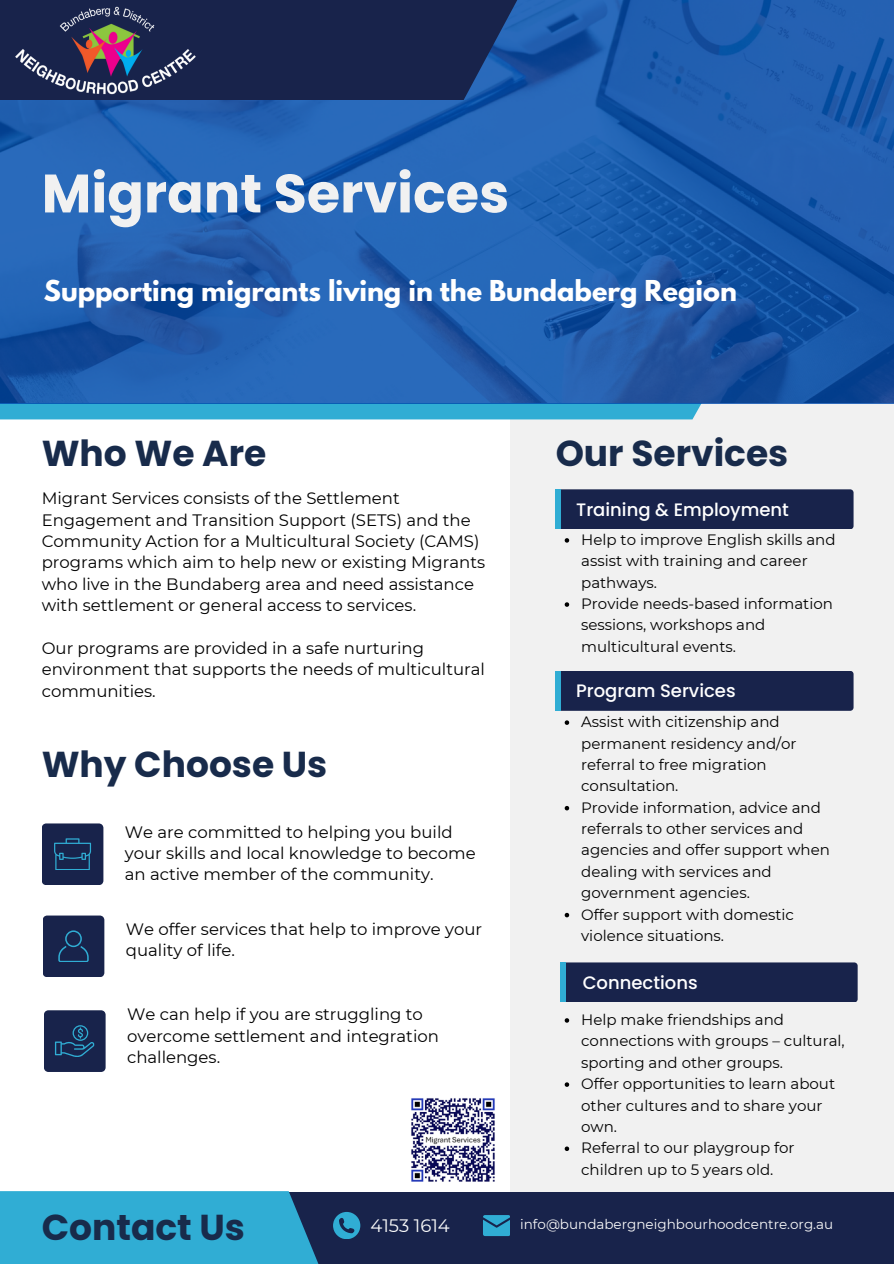
<style>
.page{position:relative;width:894px;height:1264px;background:#fff}
.page>*{position:absolute;margin:0;border:0;box-sizing:border-box;transform-origin:0 0}
.t1{font:700 54px "Poppins";color:#f1f1f1}
.t2{font:700 36px "Poppins";color:#182b4b}
.t3{font:700 25.5px "League Spartan";color:#fff}
.t4{font:500 18px "Poppins";color:#fff}
.t5{font:18px "Montserrat";color:#fafafa}
.t6{font:16.5px/21.3px "Montserrat";color:#000}
.t7{font:15px/21.3px "Montserrat";color:#000}
.t8{font:13.5px "Montserrat";color:#fafafa}
</style>
<div class="page">
<div style="left:510px;top:0;width:383px;height:1263px;background:#f1f1f1"></div>
<div style="left:208px;top:1191px;width:685px;height:72px;background:#18234b"></div>
<svg style="left:0;top:1191px;width:452px;height:72px;fill:#30add4"></svg>
<div style="left:559px;top:962px;width:298px;height:40px;background:#18234b;border-radius:3px"></div>
<div style="left:559px;top:962px;width:6px;height:40px;background:#30add4"></div>
<div style="left:555px;top:671px;width:298px;height:39px;background:#18234b;border-radius:3px"></div>
<div style="left:555px;top:671px;width:6px;height:39px;background:#30add4"></div>
<div style="left:555px;top:489px;width:298px;height:40px;background:#18234b;border-radius:3px"></div>
<div style="left:555px;top:489px;width:6px;height:40px;background:#30add4"></div>
<svg style="left:44px;top:1010px;width:62px;height:61px;background:#1c2f56"></svg>
<svg style="left:43px;top:915px;width:61px;height:62px;background:#1b2b52"></svg>
<svg style="left:42px;top:823px;width:61px;height:62px;background:#1b2e55"></svg>
<svg style="left:0;top:403px;width:893px;height:16px;fill:#30add4"></svg>
<svg style="left:0;top:0;width:893px;height:403px;background:#205eae"></svg>
<svg style="left:0;top:0;width:561px;height:100px;background:#192d5d"></svg>
<img style="left:10px;top:0;width:191px;height:100px">
<img style="left:411px;top:1098px;width:84px;height:84px">
<svg style="left:564px;top:1018px;width:5px;height:4px"></svg>
<svg style="left:564px;top:1082px;width:5px;height:4px"></svg>
<svg style="left:564px;top:1146px;width:5px;height:4px"></svg>
<svg style="left:564px;top:538px;width:5px;height:4px"></svg>
<svg style="left:564px;top:602px;width:5px;height:5px"></svg>
<svg style="left:564px;top:720px;width:5px;height:5px"></svg>
<svg style="left:564px;top:806px;width:5px;height:4px"></svg>
<svg style="left:564px;top:912px;width:5px;height:5px"></svg>
<svg style="left:483px;top:1215px;width:27px;height:20px"></svg>
<svg style="left:333px;top:1211px;width:27px;height:27px"></svg>
<h5 class="t1" style="left:42px;top:156px;width:469px">Migrant Services</h5>
<p class="t3" style="left:44px;top:277px;width:694px">Supporting migrants living in the Bundaberg Region</p>
<h5 class="t2" style="left:42px;top:428px;width:226px">Who We Are</h5>
<h2 class="t6" style="left:42px;top:487px;width:445px">Migrant Services consists of the Settlement Engagement and Transition Support (SETS) and the Community Action for a Multicultural Society (CAMS) programs which aim to help new or existing Migrants who live in the Bundaberg area and need assistance with settlement or general access to services.</h2>
<p class="t6" style="left:42px;top:637px;width:444px">Our programs are provided in a safe nurturing environment that supports the needs of multicultural communities.</p>
<h5 class="t2" style="left:42px;top:739px;width:287px">Why Choose Us</h5>
<h4 class="t6" style="left:125px;top:821px;width:352px">We are committed to helping you build your skills and local knowledge to become an active member of the community.</h4>
<h2 class="t6" style="left:126px;top:918px;width:357px">We offer services that help to improve your quality of life.</h2>
<h3 class="t6" style="left:127px;top:1003px;width:313px">We can help if you are struggling to overcome settlement and integration challenges.</h3>
<h5 class="t2" style="left:555px;top:428px;width:234px">Our Services</h5>
<h1 class="t4" style="left:576px;top:496px;width:214px">Training &amp; Employment</h1>
<p class="t7" style="left:581px;top:529px;width:256px">Help to improve English skills and assist with training and career pathways.</p>
<h2 class="t7" style="left:581px;top:593px;width:253px">Provide needs-based information sessions, workshops and multicultural events.</h2>
<p class="t4" style="left:576px;top:678px;width:161px">Program Services</p>
<p class="t7" style="left:581px;top:711px;width:217px">Assist with citizenship and permanent residency and/or referral to free migration consultation.</p>
<h5 class="t7" style="left:581px;top:796px;width:250px">Provide information, advice and referrals to other services and agencies and offer support when dealing with services and government agencies.</h5>
<p class="t7" style="left:581px;top:903px;width:214px">Offer support with domestic violence situations.</p>
<p class="t4" style="left:582px;top:970px;width:116px">Connections</p>
<h4 class="t7" style="left:581px;top:1008px;width:265px">Help make friendships and connections with groups – cultural, sporting and other groups.</h4>
<p class="t7" style="left:581px;top:1073px;width:255px">Offer opportunities to learn about other cultures and to share your own.</p>
<p class="t7" style="left:581px;top:1137px;width:215px">Referral to our playgroup for children up to 5 years old.</p>
<p class="t2" style="left:42px;top:1201px;width:205px">Contact Us</p>
<p class="t5" style="left:370px;top:1214px;width:81px">4153 1614</p>
<p class="t8" style="left:520px;top:1215px;width:314px">info@bundabergneighbourhoodcentre.org.au</p>
</div>
